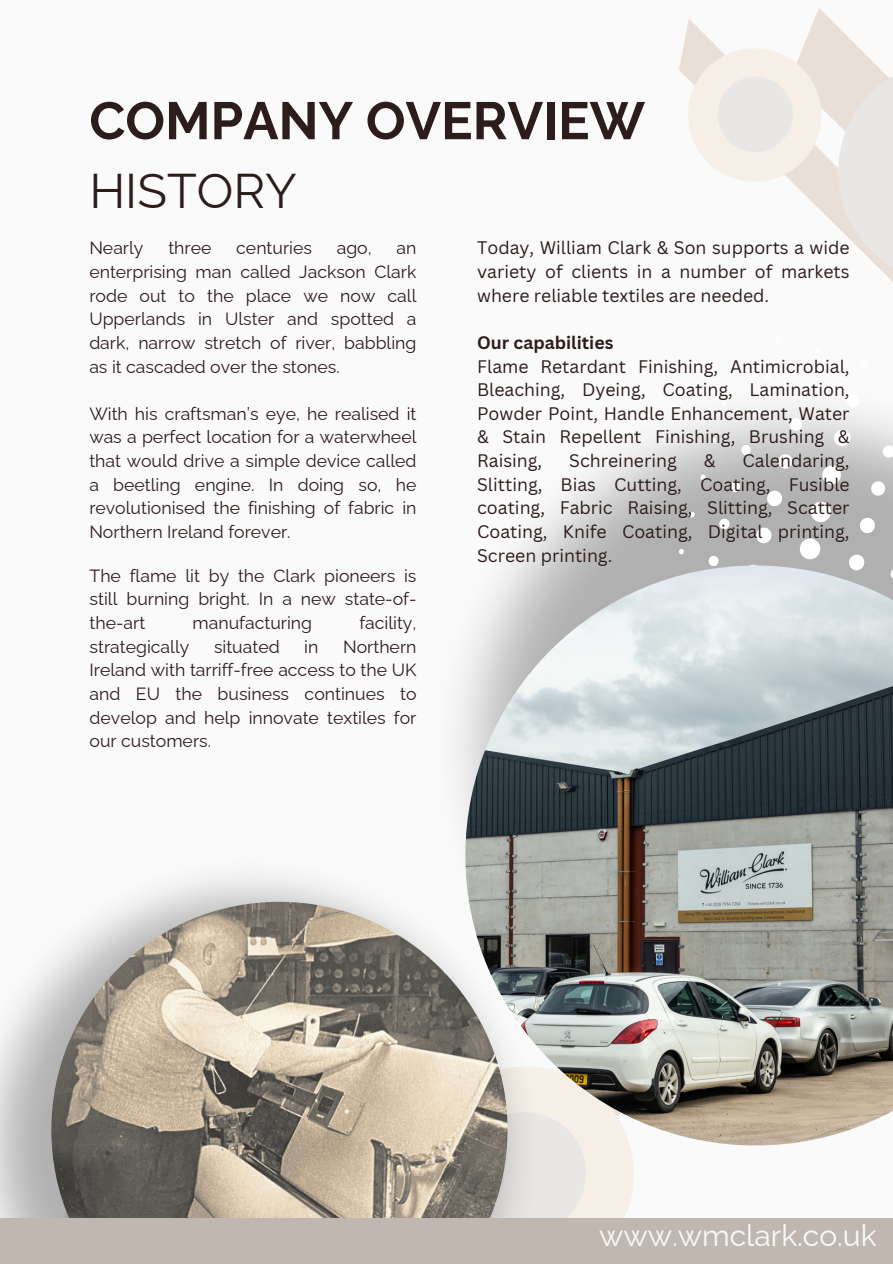
<style>
.page{position:relative;width:893px;height:1264px;background:#fff}
.page>*{position:absolute;margin:0;border:0;box-sizing:border-box;transform-origin:0 0}
.t1{font:700 52.5px "Raleway";color:#2d1c1c}
.t2{font:48.75px "Raleway";color:#2d1c1c}
.t3{font:30px "Raleway";color:#fafafa}
.t4{font:17.7px/23.7px "Raleway";color:#2d1c1c;text-align:justify}
.t5{font:17.7px/23.7px "Canva Sans";color:#2d1c1c;text-align:justify}
.t6{font:700 17.7px "Canva Sans";color:#2d1c1c}
</style>
<div class="page">
<div style="left:0;top:0;width:892px;height:1263px;background:#fafafa"></div>
<svg style="left:657px;top:8px;width:235px;height:557px"></svg>
<img style="left:465px;top:565px;width:427px;height:580px">
<img style="left:51px;top:901px;width:456px;height:317px">
<div style="left:0;top:1218px;width:892px;height:45px;background:#c0b8b0"></div>
<h2 class="t1" style="left:89px;top:90px;width:557px">COMPANY OVERVIEW</h2>
<p class="t2" style="left:89px;top:162px;width:209px">HISTORY</p>
<p class="t4" style="left:89px;top:236px;width:56px">Nearly</p>
<p class="t4" style="left:168px;top:236px;width:45px">three</p>
<p class="t4" style="left:236px;top:236px;width:77px">centuries</p>
<p class="t4" style="left:337px;top:236px;width:36px">ago,</p>
<p class="t5" style="left:477px;top:236px;width:374px">Today, William Clark &amp; Son supports a wide variety of clients in a number of markets where reliable textiles are needed.</p>
<p class="t6" style="left:477px;top:330px;width:138px">Our capabilities</p>
<p class="t5" style="left:477px;top:354px;width:374px">Flame Retardant Finishing, Antimicrobial, Bleaching, Dyeing, Coating, Lamination, Powder Point, Handle Enhancement, Water &amp; Stain Repellent Finishing, Brushing &amp; Raising,</p>
<p class="t4" style="left:89px;top:236px;width:328px;text-indent:307px">an enterprising man called Jackson Clark rode out to the place we now call Upperlands in Ulster and spotted a dark, narrow stretch of river, babbling as it cascaded over the stones.</p>
<p class="t4" style="left:89px;top:402px;width:328px">With his craftsman’s eye, he realised it was a perfect location for a waterwheel that would drive a simple device called a beetling engine. In doing so, he revolutionised the finishing of fabric in Northern Ireland forever.</p>
<p class="t4" style="left:90px;top:563px;width:328px">The flame lit by the Clark pioneers is still burning bright. In a new state-of&shy;the-art</p>
<p class="t5" style="left:477px;top:448px;width:374px;text-indent:265px">Calendaring, Slitting, Bias Cutting, Coating, Fusible coating, Fabric Raising, Slitting, Scatter Coating, Knife Coating, Digital printing, Screen printing.</p>
<p class="t5" style="left:569px;top:448px;width:109px">Schreinering</p>
<p class="t5" style="left:703px;top:448px;width:13px">&amp;</p>
<p class="t4" style="left:193px;top:611px;width:121px">manufacturing</p>
<p class="t4" style="left:359px;top:611px;width:59px">facility,</p>
<p class="t4" style="left:90px;top:634px;width:101px">strategically</p>
<p class="t4" style="left:214px;top:634px;width:67px">situated</p>
<p class="t4" style="left:304px;top:634px;width:16px">in</p>
<p class="t4" style="left:90px;top:634px;width:328px;text-indent:253px">Northern Ireland with tarriff-free access to the UK and EU the business continues to develop and help innovate textiles for our customers.</p>
<p class="t3" style="left:599px;top:1217px;width:279px">www.wmclark.co.uk</p>
</div>
